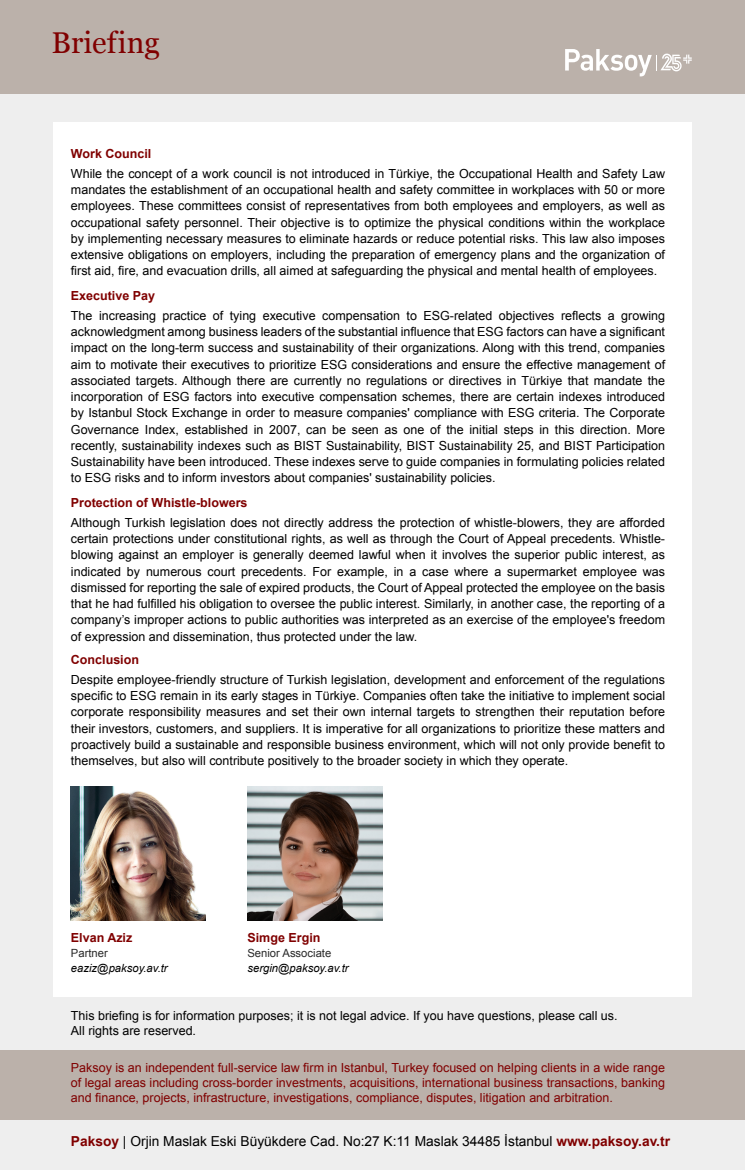
<style>
.page{position:relative;width:745px;height:1170px;background:#fff}
.page>*{position:absolute;margin:0;border:0;box-sizing:border-box;transform-origin:0 0}
.t1{font:30px "Georgia";color:#800000}
.t2{font:13.75px "Arial";color:#000}
.t3{font:12.5px/16.2px "Arial";color:#000;text-align:justify}
.t4{font:12.5px/15px "Arial";color:#800000;text-align:justify}
.t5{font:700 12.5px "Arial";color:#800000}
.t6{font:italic 11.25px "Arial";color:#000}
.t7{font:11.25px "Arial";color:#282828}
.s1{font-weight:700;color:#800000}
</style>
<div class="page">
<div style="left:0;top:0;width:744px;height:1169px;background:#eee"></div>
<div style="left:0;top:0;width:744px;height:93px;background:#bbb1aa"></div>
<div style="left:53px;top:123px;width:638px;height:874px;background:#fff"></div>
<svg style="left:565px;top:49px;width:126px;height:27px"></svg>
<div style="left:0;top:1049px;width:744px;height:70px;background:#bbb1aa"></div>
<img style="left:71px;top:786px;width:135px;height:134px">
<img style="left:247px;top:786px;width:135px;height:134px">
<h1 class="t1" style="left:51px;top:21px;width:110px">Briefing</h1>
<p class="t5" style="left:71px;top:145px;width:82px">Work Council</p>
<p class="t3" style="left:71px;top:165px;width:595px">While the concept of a work council is not introduced in Türkiye, the Occupational Health and Safety Law mandates the establishment of an occupational health and safety committee in workplaces with 50 or more employees. These committees consist of representatives from both employees and employers, as well as occupational safety personnel. Their objective is to optimize the physical conditions within the workplace by implementing necessary measures to eliminate hazards or reduce potential risks. This law also imposes extensive obligations on employers, including the preparation of emergency plans and the organization of first aid, fire, and evacuation drills, all aimed at safeguarding the physical and mental health of employees.</p>
<p class="t5" style="left:71px;top:287px;width:86px">Executive Pay</p>
<p class="t3" style="left:71px;top:307px;width:595px">The increasing practice of tying executive compensation to ESG-related objectives reflects a growing acknowledgment among business leaders of the substantial influence that ESG factors can have a significant impact on the long-term success and sustainability of their organizations. Along with this trend, companies aim to motivate their executives to prioritize ESG considerations and ensure the effective management of associated targets. Although there are currently no regulations or directives in Türkiye that mandate the incorporation of ESG factors into executive compensation schemes, there are certain indexes introduced by Istanbul Stock Exchange in order to measure companies' compliance with ESG criteria. The Corporate Governance Index, established in 2007, can be seen as one of the initial steps in this direction. More recently, sustainability indexes such as BIST Sustainability, BIST Sustainability 25, and BIST Participation Sustainability have been introduced. These indexes serve to guide companies in formulating policies related to ESG risks and to inform investors about companies' sustainability policies.</p>
<p class="t5" style="left:71px;top:494px;width:178px">Protection of Whistle-blowers</p>
<p class="t3" style="left:71px;top:514px;width:595px">Although Turkish legislation does not directly address the protection of whistle-blowers, they are afforded certain protections under constitutional rights, as well as through the Court of Appeal precedents. Whistle&shy;blowing against an employer is generally deemed lawful when it involves the superior public interest, as indicated by numerous court precedents. For example, in a case where a supermarket employee was dismissed for reporting the sale of expired products, the Court of Appeal protected the employee on the basis that he had fulfilled his obligation to oversee the public interest. Similarly, in another case, the reporting of a company’s improper actions to public authorities was interpreted as an exercise of the employee's freedom of expression and dissemination, thus protected under the law.</p>
<p class="t5" style="left:71px;top:651px;width:70px">Conclusion</p>
<p class="t3" style="left:71px;top:671px;width:595px">Despite employee-friendly structure of Turkish legislation, development and enforcement of the regulations specific to ESG remain in its early stages in Türkiye. Companies often take the initiative to implement social corporate responsibility measures and set their own internal targets to strengthen their reputation before their investors, customers, and suppliers. It is imperative for all organizations to prioritize these matters and proactively build a sustainable and responsible business environment, which will not only provide benefit to themselves, but also will contribute positively to the broader society in which they operate.</p>
<p class="t5" style="left:71px;top:928px;width:63px">Elvan Aziz</p>
<p class="t7" style="left:71px;top:945px;width:38px">Partner</p>
<p class="t6" style="left:71px;top:960px;width:98px">eaziz@paksoy.av.tr</p>
<p class="t5" style="left:247px;top:928px;width:74px">Simge Ergin</p>
<p class="t7" style="left:247px;top:945px;width:85px">Senior Associate</p>
<p class="t6" style="left:247px;top:960px;width:103px">sergin@paksoy.av.tr</p>
<p class="t3" style="left:71px;top:1007px;width:548px;line-height:15px">This briefing is for information purposes; it is not legal advice. If you have questions, please call us.<br>All rights are reserved.</p>
<p class="t4" style="left:71px;top:1059px;width:595px">Paksoy is an independent full-service law firm in Istanbul, Turkey focused on helping clients in a wide range of legal areas including cross-border investments, acquisitions, international business transactions, banking and finance, projects, infrastructure, investigations, compliance, disputes, litigation and arbitration.</p>
<p class="t2" style="left:71px;top:1132px;width:600px"><span class="s1">Paksoy</span> | Orjin Maslak Eski Büyükdere Cad. No:27 K:11 Maslak 34485 İstanbul <span class="s1">www.paksoy.av.tr</span></p>
</div>
